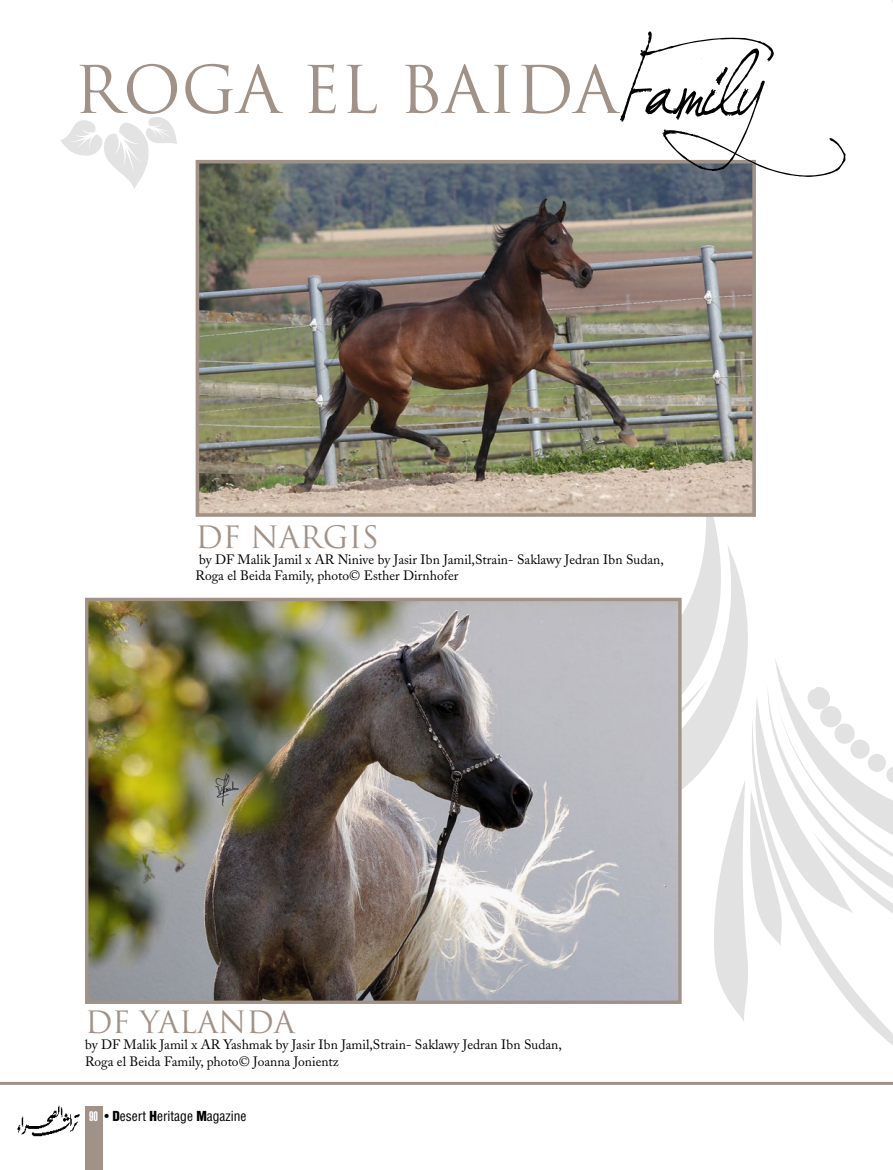
<style>
.page{position:relative;width:893px;height:1170px;background:#fff}
.page>*{position:absolute;margin:0;border:0;box-sizing:border-box;transform-origin:0 0}
.t1{font:63.9px "Trajan Pro";color:#a19288}
.t2{font:30px "Trajan Pro";color:#a19288}
.t3{font:13.5px/16.2px "Adobe Caslon";color:#000}
.t4{font:condensed 13.5px "Helvetica";color:#000}
.s1{font-family:"Jellyka Bees Antique Handwriting";font-size:112.65px;color:#000}
.s2{font-weight:900;font-stretch:extra-condensed;color:#fff}
.s3{font-weight:900}
</style>
<div class="page">
<svg style="left:868px;top:1023px;width:25px;height:22px"></svg>
<svg style="left:438px;top:516px;width:455px;height:507px"></svg>
<img style="left:201px;top:165px;width:550px;height:346px">
<div style="left:196px;top:160px;width:560px;height:356px;border:4px solid #a19288"></div>
<img style="left:89px;top:601px;width:589px;height:398px">
<div style="left:85px;top:597px;width:597px;height:406px;border:3px solid #a19288"></div>
<hr style="left:0;top:1081px;width:893px;height:3px;background:#a19288">
<svg style="left:60px;top:117px;width:117px;height:72px"></svg>
<div style="left:85px;top:1106px;width:17px;height:63px;background:#a19288"></div>
<img style="left:17px;top:1105px;width:63px;height:32px">
<h1 class="t1" style="left:74px;top:49px;width:849px">ROGA EL BAIDA<span class="s1">Family</span></h1>
<h2 class="t2" style="left:196px;top:518px;width:185px">DF NARGIS</h2>
<p class="t3" style="left:196px;top:551px;width:470px">by DF Malik Jamil x AR Ninive by Jasir Ibn Jamil,Strain- Saklawy Jedran Ibn Sudan,<br>Roga el Beida Family, photo© Esther Dirnhofer</p>
<h2 class="t2" style="left:85px;top:1003px;width:211px">DF YALANDA</h2>
<p class="t3" style="left:85px;top:1036px;width:478px">by DF Malik Jamil x AR Yashmak by Jasir Ibn Jamil,Strain- Saklawy Jedran Ibn Sudan,<br>Roga el Beida Family, photo© Joanna Jonientz</p>
<p class="t4" style="left:89px;top:1107px;width:159px"><span class="s2">90</span> • <span class="s3">D</span>esert <span class="s3">H</span>eritage <span class="s3">M</span>agazine</p>
</div>
